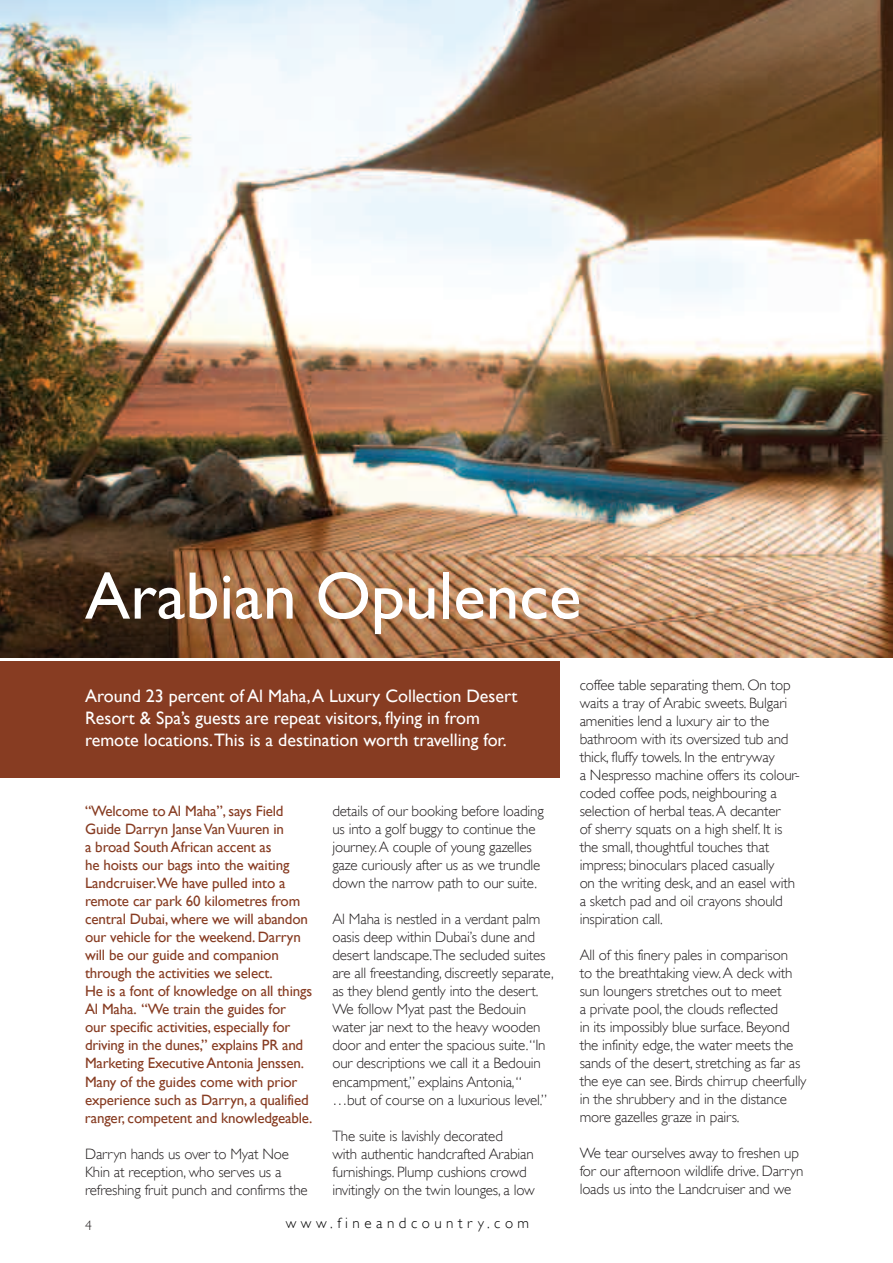
<style>
.page{position:relative;width:893px;height:1263px;background:#fff}
.page>*{position:absolute;margin:0;border:0;box-sizing:border-box;transform-origin:0 0}
.t1{font:67.5px "Gill Sans";color:#fff}
.t2{font:18px/21.6px "Gill Sans";color:#fff}
.t3{font:300 15px/18px "Gill Sans";letter-spacing:-.01em;color:#231f20}
.t4{font:15px/18px "Gill Sans";letter-spacing:-.01em;color:#873c22}
.t5{font:300 15px "Gill Sans";letter-spacing:.3em;color:#000}
.t6{font:300 13.5px "Gill Sans";color:#231f20}
</style>
<div class="page">
<div style="left:0;top:661px;width:560px;height:116px;background:#873c22"></div>
<img style="left:0;top:0;width:893px;height:657px">
<h1 class="t1" style="left:85px;top:557px;width:498px">arabian opulence</h1>
<p class="t2" style="left:85px;top:685px;width:434px">around 23 percent of al Maha,a Luxury collection desert resort &amp; spa’s guests are repeat visitors, flying in from remote locations.this is a destination worth travelling for.</p>
<p class="t4" style="left:85px;top:802px;width:229px">“Welcome to al Maha”, says Field Guide darryn Jansevanvuuren in<br>a broad south african accent as<br>he hoists our bags into the waiting Landcruiser.We have pulled into a remote car park 60 kilometres from central dubai, where we will abandon our vehicle for the weekend. darryn will be our guide and companion through the activities we select.<br>He is a font of knowledge on all things al Maha. “We train the guides for<br>our specific activities, especially for driving in the dunes,” explains Pr and Marketing executive antonia Jenssen.<br>Many of the guides come with prior experience such as darryn, a qualified ranger, competent and knowledgeable.</p>
<p class="t3" style="left:85px;top:1144px;width:224px">Darryn hands us over to Myat Noe<br>Khin at reception, who serves us a refreshing fruit punch and confirms the</p>
<p class="t3" style="left:332px;top:802px;width:213px">details of our booking before loading us into a golf buggy to continue the journey.A couple of young gazelles gaze curiously after us as we trundle down the narrow path to our suite.</p>
<p class="t3" style="left:332px;top:910px;width:223px">Al Maha is nestled in a verdant palm oasis deep within Dubai’s dune and desert landscape.The secluded suites are all freestanding, discreetly separate, as they blend gently into the desert.<br>We follow Myat past the Bedouin water jar next to the heavy wooden door and enter the spacious suite.“In our descriptions we call it a Bedouin encampment,” explains Antonia,“ …but of course on a luxurious level.”</p>
<p class="t3" style="left:332px;top:1126px;width:204px">The suite is lavishly decorated<br>with authentic handcrafted Arabian furnishings. Plump cushions crowd invitingly on the twin lounges, a low</p>
<p class="t6" style="left:85px;top:1218px;width:8px">4</p>
<p class="t5" style="left:286px;top:1215px;width:245px">www.fineandcountry.com</p>
<p class="t3" style="left:580px;top:676px;width:222px">coffee table separating them. On top waits a tray of Arabic sweets. Bulgari amenities lend a luxury air to the bathroom with its oversized tub and thick, fluffy towels. In the entryway<br>a Nespresso machine offers its colour&shy;coded coffee pods, neighbouring a selection of herbal teas.A decanter<br>of sherry squats on a high shelf. It is the small, thoughtful touches that impress; binoculars placed casually<br>on the writing desk, and an easel with a sketch pad and oil crayons should inspiration call.</p>
<p class="t3" style="left:580px;top:946px;width:228px">All of this finery pales in comparison<br>to the breathtaking view.A deck with sun loungers stretches out to meet<br>a private pool, the clouds reflected<br>in its impossibly blue surface. Beyond the infinity edge, the water meets the sands of the desert, stretching as far as the eye can see. Birds chirrup cheerfully in the shrubbery and in the distance more gazelles graze in pairs.</p>
<p class="t3" style="left:580px;top:1144px;width:225px">We tear ourselves away to freshen up for our afternoon wildlife drive. Darryn loads us into the Landcruiser and we</p>
</div>
